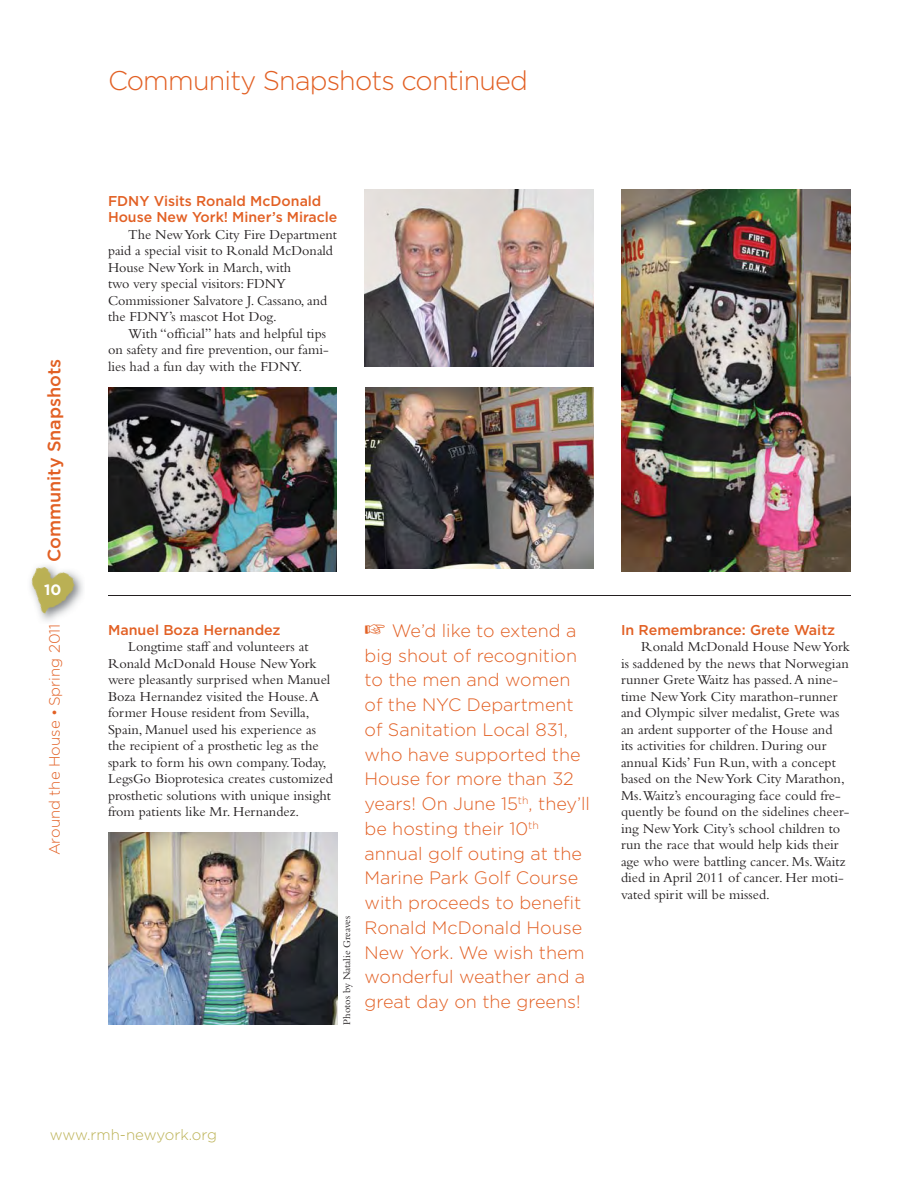
<style>
.page{position:relative;width:918px;height:1188px;background:#fff}
.page>*{position:absolute;margin:0;border:0;box-sizing:border-box;transform-origin:0 0}
.t1{font:300 27px "Gotham";letter-spacing:-.03em;color:#e26024}
.t2{font:300 18px/24.8px "Gotham";color:#e26024}
.t3{font:500 18px "Gotham";color:#e26024}
.t4{font:300 15px "Gotham";color:#e26024}
.t5{font:300 15px "Gotham";letter-spacing:-.005em;color:#bbb154}
.t6{font:700 15px "Gotham";color:#fff}
.t7{font:14.25px/16.5px "Bembo";color:#231f20}
.t8{font:500 14.25px/16.5px "Gotham";color:#e26024}
.t9{font:10.5px "Bembo";color:#231f20}
</style>
<div class="page">
<img style="left:78px;top:576px;width:5px;height:24px">
<img style="left:30px;top:565px;width:48px;height:56px">
<img style="left:364px;top:189px;width:230px;height:177px">
<img style="left:621px;top:189px;width:229px;height:382px">
<img style="left:108px;top:388px;width:229px;height:183px">
<img style="left:365px;top:387px;width:229px;height:182px">
<img style="left:108px;top:832px;width:230px;height:193px">
<hr style="left:108px;top:595px;width:742px;height:1px;background:#231f20">
<p class="t3" style="left:47px;top:562px;width:205px;rotate:-90deg">Community Snapshots</p>
<p class="t6" style="left:44px;top:584px;width:19px">10</p>
<p class="t4" style="left:49px;top:855px;width:233px;rotate:-90deg">Around the House • Spring 2011</p>
<h1 class="t1" style="left:108px;top:70px;width:421px">Community Snapshots continued</h1>
<p class="t8" style="left:108px;top:193px;width:231px">FDNY Visits Ronald McDonald<br>House New York! Miner’s Miracle</p>
<p class="t7" style="left:108px;top:227px;width:231px;text-indent:20px">The New York City Fire Department paid a special visit to Ronald McDonald House New York in March, with<br>two very special visitors: FDNY Commissioner Salvatore J. Cassano, and the FDNY’s mascot Hot Dog.</p>
<p class="t7" style="left:108px;top:326px;width:222px;text-indent:20px">With “official” hats and helpful tips on safety and fire prevention, our fami&shy;lies had a fun day with the FDNY.</p>
<p class="t8" style="left:108px;top:622px;width:174px">Manuel Boza Hernandez</p>
<p class="t7" style="left:108px;top:640px;width:226px;text-indent:20px">Longtime staff and volunteers at Ronald McDonald House New York were pleasantly surprised when Manuel Boza Hernandez visited the House. A former House resident from Sevilla, Spain, Manuel used his experience as the recipient of a prosthetic leg as the spark to form his own company.Today, LegsGo Bioprotesica creates customized prosthetic solutions with unique insight from patients like Mr. Hernandez.</p>
<p class="t9" style="left:343px;top:1025px;width:110px;rotate:-90deg">Photos by Natalie Greaves</p>
<p class="t2" style="left:364px;top:619px;width:227px">☞ We’d like to extend a big shout of recognition to the men and women of the NYC Department of Sanitation Local 831, who have supported the<br>House for more than 32 years! On June 15<sup>th</sup>, they’ll be hosting their 10<sup>th </sup>annual golf outing at the<br>Marine Park Golf Course with proceeds to benefit<br>Ronald McDonald House<br>New York. We wish them wonderful weather and a great day on the greens!</p>
<p class="t8" style="left:621px;top:622px;width:216px">In Remembrance: Grete Waitz</p>
<p class="t7" style="left:621px;top:640px;width:230px;text-indent:20px">Ronald McDonald House New York is saddened by the news that Norwegian runner Grete Waitz has passed. A nine&shy;time New York City marathon-runner and Olympic silver medalist, Grete was an ardent supporter of the House and<br>its activities for children. During our annual Kids’ Fun Run, with a concept based on the New York City Marathon, Ms.Waitz’s encouraging face could fre&shy;quently be found on the sidelines cheer&shy;ing New York City’s school children to run the race that would help kids their age who were battling cancer. Ms.Waitz died in April 2011 of cancer. Her moti&shy;vated spirit will be missed.</p>
<p class="t5" style="left:50px;top:1129px;width:169px">www.rmh-newyork.org</p>
</div>
